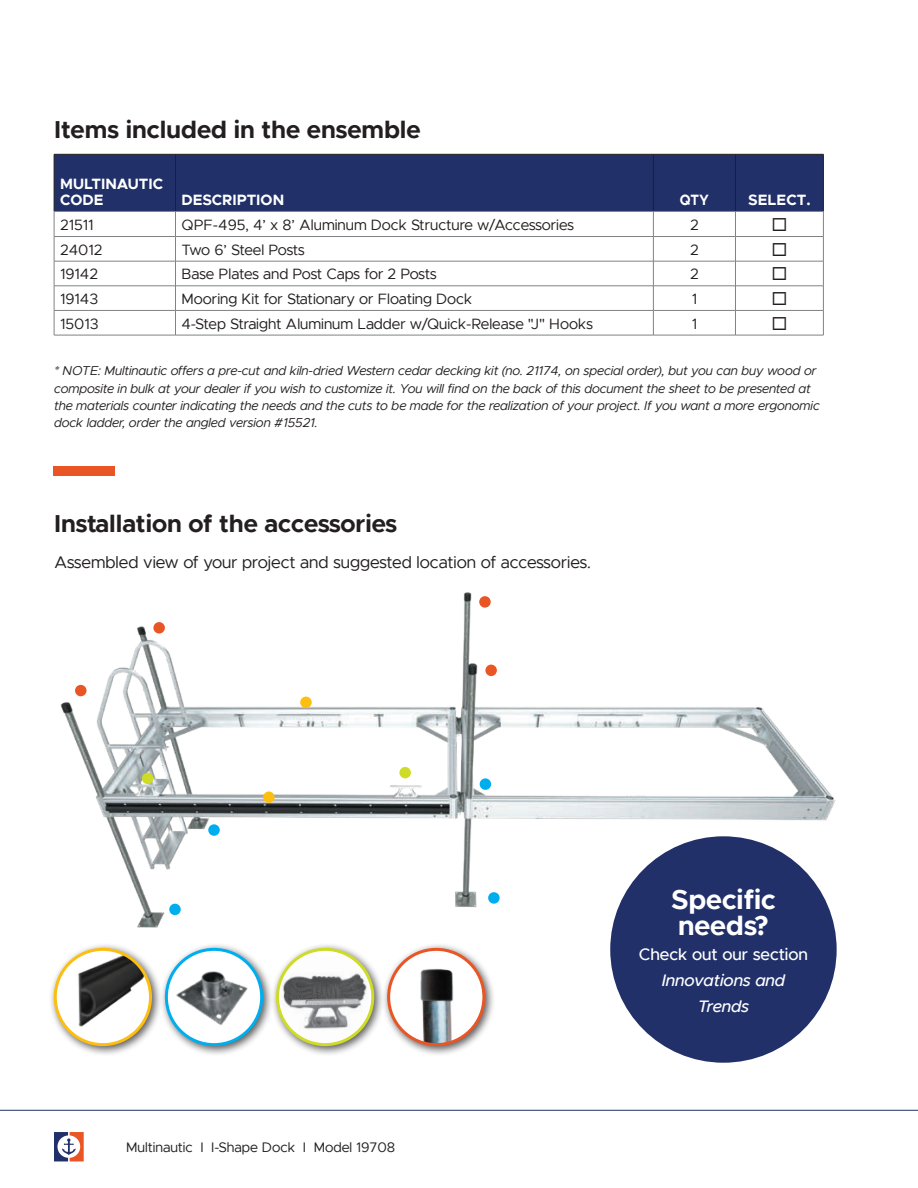
<style>
.page{position:relative;width:918px;height:1188px;background:#fff}
.page>*{position:absolute;margin:0;border:0;box-sizing:border-box;transform-origin:0 0}
.t1{font:700 27.45px/26px "Metropolis";color:#fff}
.t2{font:700 24.6px "Metropolis";color:#231f20}
.t3{font:16.8px "Metropolis";color:#231f20}
.t4{font:italic 500 16.65px/26px "Metropolis";color:#fff;text-align:center}
.t5{font:500 16.65px "Metropolis";color:#fff}
.t6{font:15px "Metropolis";color:#231f20}
.t7{font:700 15px/16.2px "Metropolis";color:#fff}
.t8{font:15px "Metropolis";letter-spacing:-.02em;color:#231f20}
.t9{font:15px "Metropolis";letter-spacing:-.03em;color:#231f20}
.t10{font:700 15px "Metropolis";color:#fff;scale:.9 1}
.t11{font:13.8px "Metropolis";color:#231f20}
.t12{font:italic 12.9px/17.1px "Metropolis";color:#231f20}
</style>
<div class="page">
<hr style="left:917px;top:433px;width:1px;height:677px;background:#ededf3">
<hr style="left:917px;top:0;width:1px;height:433px;background:#213068">
<div style="left:53px;top:466px;width:61px;height:10px;background:#e95524"></div>
<img style="left:60px;top:592px;width:776px;height:377px">
<svg style="left:54px;top:1132px;width:30px;height:29px"></svg>
<hr style="left:0;top:1110px;width:918px;height:1px;background:#213068">
<div style="left:142px;top:773px;width:11px;height:11px;background:#cfdc27;border-radius:50%"></div>
<div style="left:399px;top:767px;width:12px;height:11px;background:#cfdc27;border-radius:50%"></div>
<div style="left:153px;top:622px;width:12px;height:12px;background:#e95524;border-radius:50%"></div>
<div style="left:75px;top:685px;width:12px;height:11px;background:#e95524;border-radius:50%"></div>
<div style="left:485px;top:665px;width:12px;height:11px;background:#e95524;border-radius:50%"></div>
<div style="left:488px;top:892px;width:12px;height:12px;background:#00aeef;border-radius:50%"></div>
<div style="left:480px;top:778px;width:11px;height:12px;background:#00aeef;border-radius:50%"></div>
<div style="left:169px;top:904px;width:12px;height:11px;background:#00aeef;border-radius:50%"></div>
<div style="left:208px;top:824px;width:12px;height:12px;background:#00aeef;border-radius:50%"></div>
<div style="left:48px;top:942px;width:114px;height:114px;background:#231f20;opacity:.75"></div>
<svg style="left:55px;top:949px;width:96px;height:96px"></svg>
<img style="left:69px;top:949px;width:82px;height:82px">
<div style="left:54px;top:948px;width:98px;height:98px;border:3px solid #fdbe12;border-radius:50%"></div>
<div style="left:263px;top:791px;width:12px;height:12px;background:#fdbe12;border-radius:50%"></div>
<div style="left:300px;top:697px;width:12px;height:11px;background:#fdbe12;border-radius:50%"></div>
<div style="left:55px;top:155px;width:768px;height:56px;background:#213068"></div>
<svg style="left:55px;top:212px;width:768px;height:123px"></svg>
<hr style="left:54px;top:154px;width:122px;height:1px;background:#231f20">
<hr style="left:54px;top:154px;width:1px;height:57px;background:#231f20">
<hr style="left:176px;top:154px;width:477px;height:1px;background:#231f20">
<hr style="left:175px;top:154px;width:1px;height:57px;background:#231f20">
<hr style="left:653px;top:154px;width:82px;height:1px;background:#231f20">
<hr style="left:653px;top:154px;width:1px;height:57px;background:#231f20">
<hr style="left:735px;top:154px;width:89px;height:1px;background:#231f20">
<hr style="left:735px;top:154px;width:1px;height:57px;background:#231f20">
<hr style="left:823px;top:154px;width:1px;height:57px;background:#231f20">
<hr style="left:54px;top:211px;width:122px;height:1px;background:#808285">
<hr style="left:176px;top:211px;width:477px;height:1px;background:#808285">
<hr style="left:653px;top:211px;width:82px;height:1px;background:#808285">
<hr style="left:735px;top:211px;width:89px;height:1px;background:#808285">
<hr style="left:54px;top:236px;width:122px;height:1px;background:#808285">
<hr style="left:176px;top:236px;width:477px;height:1px;background:#808285">
<hr style="left:653px;top:236px;width:82px;height:1px;background:#808285">
<hr style="left:735px;top:236px;width:89px;height:1px;background:#808285">
<hr style="left:54px;top:261px;width:122px;height:1px;background:#808285">
<hr style="left:176px;top:261px;width:477px;height:1px;background:#808285">
<hr style="left:653px;top:261px;width:82px;height:1px;background:#808285">
<hr style="left:735px;top:261px;width:89px;height:1px;background:#808285">
<hr style="left:54px;top:286px;width:122px;height:1px;background:#808285">
<hr style="left:176px;top:286px;width:477px;height:1px;background:#808285">
<hr style="left:653px;top:286px;width:82px;height:1px;background:#808285">
<hr style="left:735px;top:286px;width:89px;height:1px;background:#808285">
<hr style="left:54px;top:310px;width:122px;height:1px;background:#808285">
<svg style="left:54px;top:212px;width:1px;height:123px"></svg>
<hr style="left:176px;top:310px;width:477px;height:1px;background:#808285">
<svg style="left:175px;top:212px;width:1px;height:123px"></svg>
<hr style="left:653px;top:310px;width:82px;height:1px;background:#808285">
<svg style="left:653px;top:212px;width:1px;height:123px"></svg>
<hr style="left:735px;top:310px;width:89px;height:1px;background:#808285">
<svg style="left:735px;top:212px;width:1px;height:123px"></svg>
<svg style="left:823px;top:212px;width:1px;height:123px"></svg>
<hr style="left:54px;top:335px;width:122px;height:1px;background:#808285">
<hr style="left:176px;top:335px;width:477px;height:1px;background:#808285">
<hr style="left:653px;top:335px;width:82px;height:1px;background:#808285">
<hr style="left:735px;top:335px;width:89px;height:1px;background:#808285">
<div style="left:159px;top:942px;width:114px;height:114px;background:#231f20;opacity:.75"></div>
<svg style="left:166px;top:949px;width:96px;height:96px"></svg>
<img style="left:170px;top:952px;width:84px;height:84px">
<div style="left:165px;top:948px;width:98px;height:98px;border:3px solid #00aeef;border-radius:50%"></div>
<div style="left:270px;top:942px;width:115px;height:114px;background:#231f20;opacity:.75"></div>
<svg style="left:278px;top:949px;width:95px;height:96px"></svg>
<img style="left:281px;top:955px;width:88px;height:88px">
<div style="left:276px;top:948px;width:98px;height:98px;border:3px solid #cfdc27;border-radius:50%"></div>
<div style="left:610px;top:836px;width:227px;height:227px;background:#213068;border-radius:50%"></div>
<div style="left:381px;top:942px;width:115px;height:114px;background:#231f20;opacity:.75"></div>
<img style="left:389px;top:952px;width:93px;height:93px">
<div style="left:387px;top:948px;width:98px;height:98px;border:3px solid #e95524;border-radius:50%"></div>
<div style="left:479px;top:596px;width:12px;height:12px;background:#e95524;border-radius:50%"></div>
<svg style="left:773px;top:218px;width:13px;height:13px"></svg>
<svg style="left:773px;top:243px;width:13px;height:13px"></svg>
<svg style="left:773px;top:267px;width:13px;height:13px"></svg>
<svg style="left:773px;top:292px;width:13px;height:13px"></svg>
<svg style="left:773px;top:316px;width:13px;height:14px"></svg>
<h2 class="t2" style="left:54px;top:119px;width:368px">Items included in the ensemble</h2>
<p class="t7" style="left:60px;top:177px;width:105px">MULTINAUTIC<br>CODE</p>
<p class="t7" style="left:182px;top:193px;width:104px">DESCRIPTION</p>
<p class="t10" style="left:680px;top:194px;width:34px">QTY</p>
<p class="t7" style="left:748px;top:193px;width:64px">SELECT.</p>
<p class="t6" style="left:60px;top:218px;width:35px">21511</p>
<p class="t6" style="left:181px;top:218px;width:394px">QPF-495, 4’ x 8’ Aluminum Dock Structure w/Accessories</p>
<p class="t6" style="left:690px;top:218px;width:10px">2</p>
<p class="t6" style="left:60px;top:243px;width:44px">24012</p>
<p class="t9" style="left:182px;top:243px;width:125px">Two 6’ Steel Posts</p>
<p class="t6" style="left:690px;top:243px;width:10px">2</p>
<p class="t6" style="left:60px;top:268px;width:40px">19142</p>
<p class="t8" style="left:182px;top:268px;width:257px">Base Plates and Post Caps for 2 Posts</p>
<p class="t6" style="left:690px;top:268px;width:10px">2</p>
<p class="t6" style="left:60px;top:292px;width:40px">19143</p>
<p class="t6" style="left:182px;top:292px;width:292px">Mooring Kit for Stationary or Floating Dock</p>
<p class="t6" style="left:692px;top:292px;width:7px">1</p>
<p class="t6" style="left:60px;top:317px;width:40px">15013</p>
<p class="t6" style="left:182px;top:317px;width:413px">4-Step Straight Aluminum Ladder w/Quick-Release "J" Hooks</p>
<p class="t6" style="left:692px;top:317px;width:7px">1</p>
<p class="t12" style="left:54px;top:363px;width:767px">* NOTE: Multinautic offers a pre-cut and kiln-dried Western cedar decking kit (no. 21174, on special order), but you can buy wood or composite in bulk at your dealer if you wish to customize it. You will find on the back of this document the sheet to be presented at the materials counter indicating the needs and the cuts to be made for the realization of your project. If you want a more ergonomic dock ladder, order the angled version #15521.</p>
<h2 class="t2" style="left:54px;top:512px;width:345px">Installation of the accessories</h2>
<h3 class="t3" style="left:54px;top:554px;width:539px">Assembled view of your project and suggested location of accessories.</h3>
<p class="t11" style="left:126px;top:1141px;width:271px">Multinautic I I-Shape Dock I Model 19708</p>
<h1 class="t1" style="left:671px;top:888px;width:106px">Specific needs?</h1>
<p class="t5" style="left:639px;top:947px;width:171px">Check out our section</p>
<p class="t4" style="left:662px;top:968px;width:125px">Innovations and<br>Trends</p>
</div>
